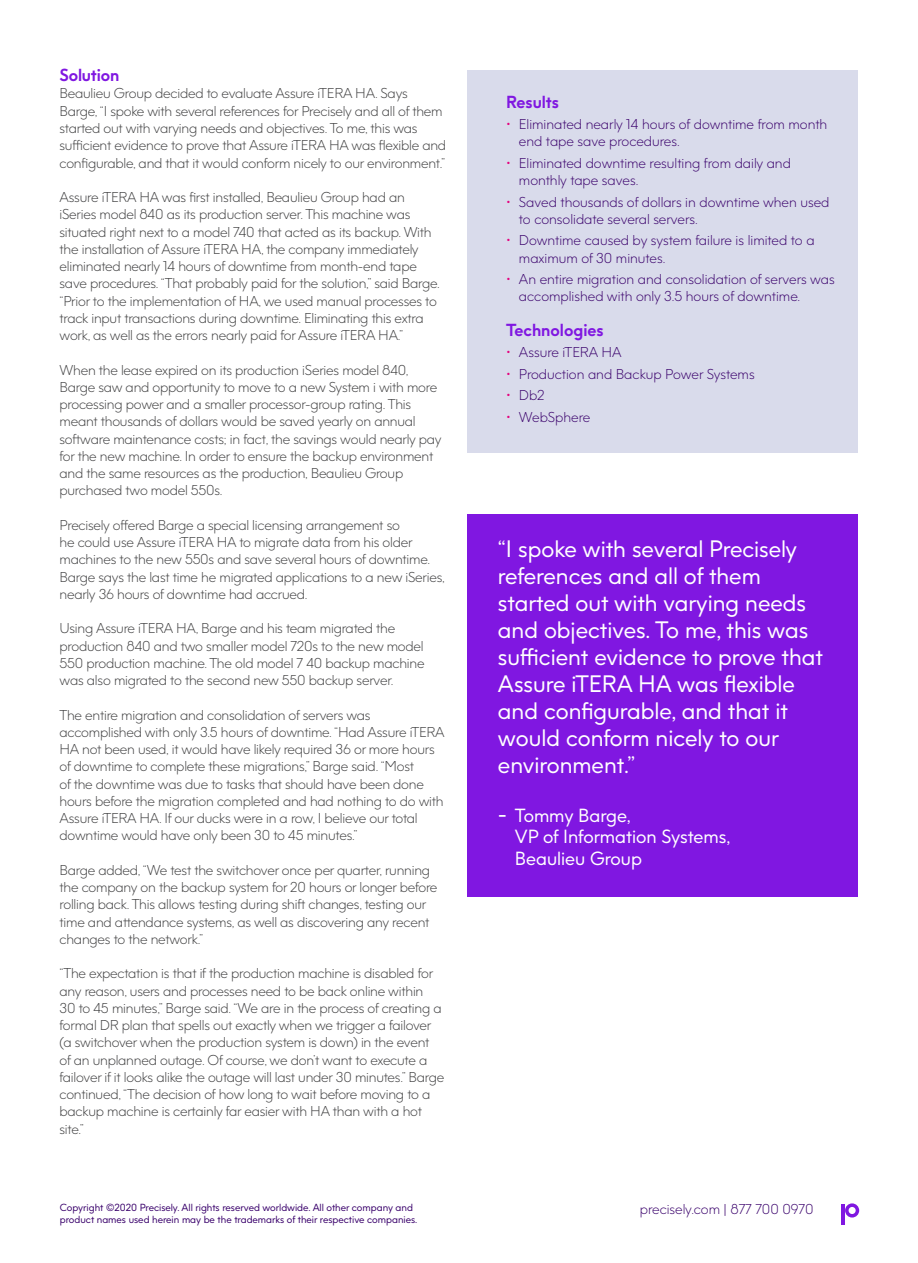
<style>
.page{position:relative;width:918px;height:1263px;background:#fff}
.page>*{position:absolute;margin:0;border:0;box-sizing:border-box;transform-origin:0 0}
.Body{font:22.5px/27px "Precisely";color:#fff}
.t1{font:18px/21.6px "Precisely";color:#fff}
.Paragraph_Style_1{font:700 16.5px "Precisely";color:#8017e1}
.Paragraph_Style_1-2{font:300 13.5px/17.2px "Precisely";letter-spacing:-.015em;color:#3e3e3f}
.t2{font:300 13.5px/17.2px "Precisely";color:#39006b}
.t3{font:9.75px "Precisely";color:#39006b}
.s1{color:#e5007e}
.s2{font-size:22.5px}
</style>
<div class="page">
<svg style="left:845px;top:1203px;width:14px;height:14px"></svg>
<hr style="left:842px;top:1204px;width:3px;height:20px;background:#8017e1">
<div style="left:468px;top:71px;width:390px;height:382px;background:#d9dbeb"></div>
<div style="left:468px;top:514px;width:390px;height:382px;background:#8017e1"></div>
<p class="Paragraph_Style_1" style="left:60px;top:65px;width:61px">Solution</p>
<p class="Paragraph_Style_1-2" style="left:60px;top:85px;width:388px">Beaulieu Group decided to evaluate Assure iTERA HA. Says Barge, “I spoke with several references for Precisely and all of them started out with varying needs and objectives. To me, this was sufficient evidence to prove that Assure iTERA HA was flexible and configurable, and that it would conform nicely to our environment.”</p>
<p class="Paragraph_Style_1-2" style="left:60px;top:188px;width:382px">Assure iTERA HA was first installed, Beaulieu Group had an iSeries model 840 as its production server. This machine was situated right next to a model 740 that acted as its backup. With the installation of Assure iTERA HA, the company immediately eliminated nearly 14 hours of downtime from month-end tape save procedures. “That probably paid for the solution,” said Barge. “Prior to the implementation of HA, we used manual processes to track input transactions during downtime. Eliminating this extra work, as well as the errors nearly paid for Assure iTERA HA.”</p>
<p class="Paragraph_Style_1-2" style="left:60px;top:361px;width:384px">When the lease expired on its production iSeries model 840, Barge saw and opportunity to move to a new System i with more processing power and a smaller processor-group rating. This meant thousands of dollars would be saved yearly on annual software maintenance costs; in fact, the savings would nearly pay for the new machine. In order to ensure the backup environment and the same resources as the production, Beaulieu Group purchased two model 550s.</p>
<p class="Paragraph_Style_1-2" style="left:60px;top:516px;width:387px">Precisely offered Barge a special licensing arrangement so<br>he could use Assure iTERA HA to migrate data from his older machines to the new 550s and save several hours of downtime.<br>Barge says the last time he migrated applications to a new iSeries, nearly 36 hours of downtime had accrued.</p>
<p class="Paragraph_Style_1-2" style="left:60px;top:620px;width:367px">Using Assure iTERA HA, Barge and his team migrated the production 840 and two smaller model 720s to the new model 550 production machine. The old model 7 40 backup machine was also migrated to the second new 550 backup server.</p>
<p class="Paragraph_Style_1-2" style="left:60px;top:706px;width:387px">The entire migration and consolidation of servers was accomplished with only 3.5 hours of downtime. “Had Assure iTERA HA not been used, it would have likely required 36 or more hours of downtime to complete these migrations,” Barge said. “Most<br>of the downtime was due to tasks that should have been done hours before the migration completed and had nothing to do with Assure iTERA HA. If our ducks were in a row, I believe our total downtime would have only been 30 to 45 minutes.”</p>
<p class="Paragraph_Style_1-2" style="left:60px;top:861px;width:379px">Barge added, “We test the switchover once per quarter, running the company on the backup system for 20 hours or longer before rolling back. This allows testing during shift changes, testing our time and attendance systems, as well as discovering any recent changes to the network.”</p>
<p class="Paragraph_Style_1-2" style="left:60px;top:965px;width:386px">“The expectation is that if the production machine is disabled for any reason, users and processes need to be back online within<br>30 to 45 minutes,” Barge said. “We are in the process of creating a formal DR plan that spells out exactly when we trigger a failover (a switchover when the production system is down) in the event<br>of an unplanned outage. Of course, we don’t want to execute a failover if it looks alike the outage will last under 30 minutes.” Barge continued, “The decision of how long to wait before moving to a backup machine is certainly far easier with HA than with a hot site.”</p>
<p class="t3" style="left:60px;top:1201px;width:355px">Copyright ©2020 Precisely. All rights reserved worldwide. All other company and</p>
<p class="t3" style="left:60px;top:1213px;width:359px">product names used herein may be the trademarks of their respective companies.</p>
<p class="Paragraph_Style_1" style="left:506px;top:91px;width:54px">Results</p>
<p class="t2" style="left:519px;top:116px;width:310px;text-indent:-13px"><span class="s1">•</span> Eliminated nearly 14 hours of downtime from month end tape save procedures.</p>
<p class="t2" style="left:519px;top:154px;width:273px;text-indent:-13px"><span class="s1">•</span> Eliminated downtime resulting from daily and monthly tape saves.</p>
<p class="t2" style="left:519px;top:193px;width:312px;text-indent:-13px"><span class="s1">•</span> Saved thousands of dollars in downtime when used to consolidate several servers.</p>
<p class="t2" style="left:519px;top:232px;width:297px;text-indent:-13px"><span class="s1">•</span> Downtime caused by system failure is limited to a maximum of 30 minutes.</p>
<p class="t2" style="left:519px;top:271px;width:317px;text-indent:-13px"><span class="s1">•</span> An entire migration and consolidation of servers was accomplished with only 3.5 hours of downtime.</p>
<p class="Paragraph_Style_1" style="left:506px;top:319px;width:99px">Technologies</p>
<p class="t2" style="left:506px;top:344px;width:117px"><span class="s1">•</span> Assure iTERA HA</p>
<p class="t2" style="left:506px;top:365px;width:250px"><span class="s1">•</span> Production and Backup Power Systems</p>
<p class="t2" style="left:506px;top:387px;width:40px"><span class="s1">•</span> Db2</p>
<p class="t2" style="left:506px;top:408px;width:86px"><span class="s1">•</span> WebSphere</p>
<p class="Body" style="left:498px;top:535px;width:327px">“I spoke with several Precisely references and all of them started out with varying needs and objectives. To me, this was sufficient evidence to prove that</p>
<p class="Body" style="left:498px;top:670px;width:298px">Assure iTERA HA was flexible and configurable, and that it would conform nicely to our environment.”</p>
<p class="t1" style="left:515px;top:804px;width:217px;text-indent:-17px"><span class="s2">-</span> Tommy Barge,<br>VP of Information Systems,<br>Beaulieu Group</p>
<p class="t2" style="left:640px;top:1201px;width:175px">precisely.com | 877 700 0970</p>
</div>
